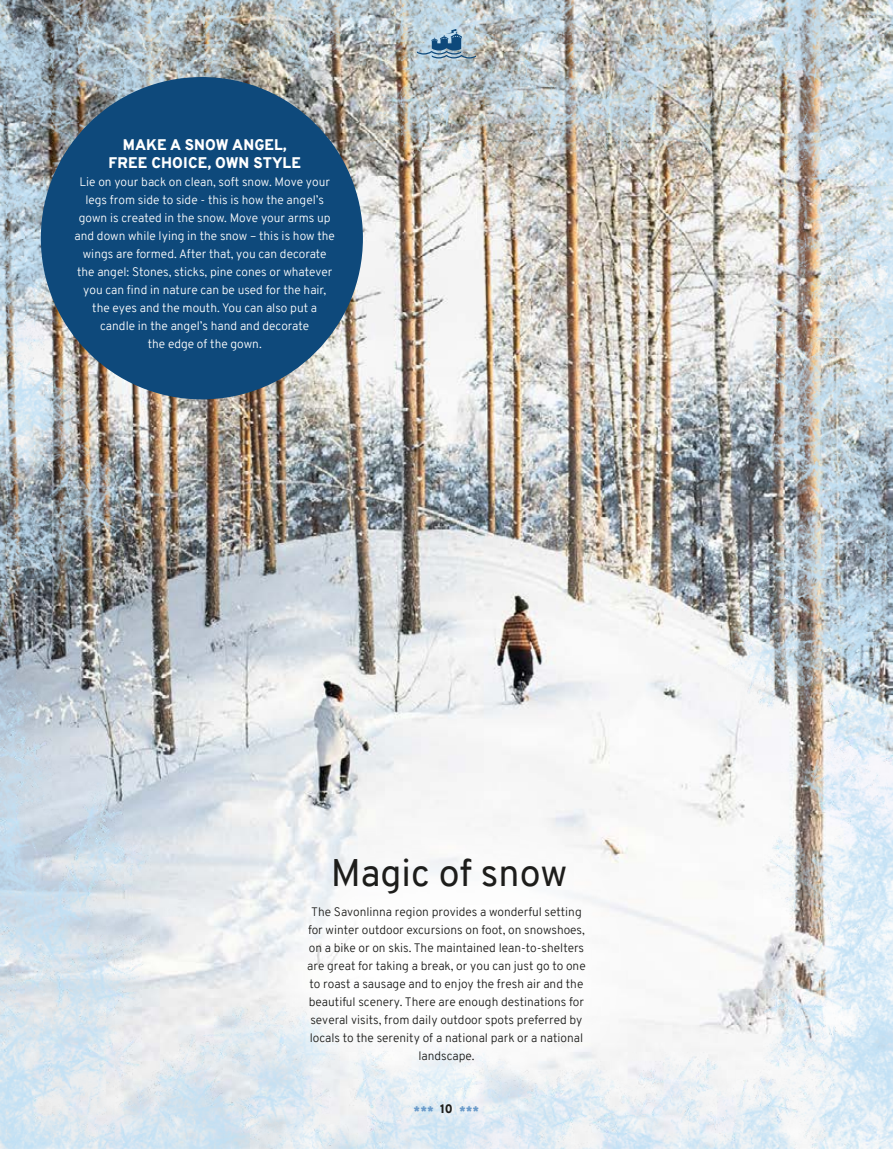
<style>
.page{position:relative;width:893px;height:1149px;background:#fff}
.page>*{position:absolute;margin:0;border:0;box-sizing:border-box;transform-origin:0 0}
.t1{font:37.5px "Overpass";color:#1d1d1b}
.t2{font:900 15px/18px "Overpass";letter-spacing:.01em;color:#fff;text-align:center}
.t3{font:300 12px/18px "Overpass";color:#1d1d1b;text-align:center}
.t4{font:300 12px/18px "Overpass";color:#fff;text-align:center}
.t5{font:900 12px "Overpass";color:#6a9ac9}
.s1{color:#1d1d1b}
</style>
<div class="page">
<img style="left:0;top:0;width:893px;height:1148px">
<svg style="left:236px;top:788px;width:422px;height:345px"></svg>
<div style="left:41px;top:77px;width:322px;height:322px;background:#0e497b;border-radius:50%"></div>
<svg style="left:417px;top:29px;width:59px;height:30px;background:#8caabf"></svg>
<p class="t2" style="left:109px;top:135px;width:194px">MAKE A SNOW ANGEL,<br>FREE CHOICE, OWN STYLE</p>
<p class="t4" style="left:74px;top:172px;width:262px">Lie on your back on clean, soft snow. Move your legs from side to side - this is how the angel’s gown is created in the snow. Move your arms up and down while lying in the snow – this is how the wings are formed. After that, you can decorate the angel: Stones, sticks, pine cones or whatever you can find in nature can be used for the hair, the eyes and the mouth. You can also put a candle in the angel’s hand and decorate<br>the edge of the gown.</p>
<h1 class="t1" style="left:331px;top:846px;width:238px">Magic of snow</h1>
<p class="t3" style="left:307px;top:902px;width:280px">The Savonlinna region provides a wonderful setting for winter outdoor excursions on foot, on snowshoes, on a bike or on skis. The maintained lean-to-shelters are great for taking a break, or you can just go to one to roast a sausage and to enjoy the fresh air and the beautiful scenery. There are enough destinations for several visits, from daily outdoor spots preferred by locals to the serenity of a national park or a national landscape.</p>
<p class="t5" style="left:414px;top:1101px;width:67px">*** <span class="s1">10</span> ***</p>
</div>
